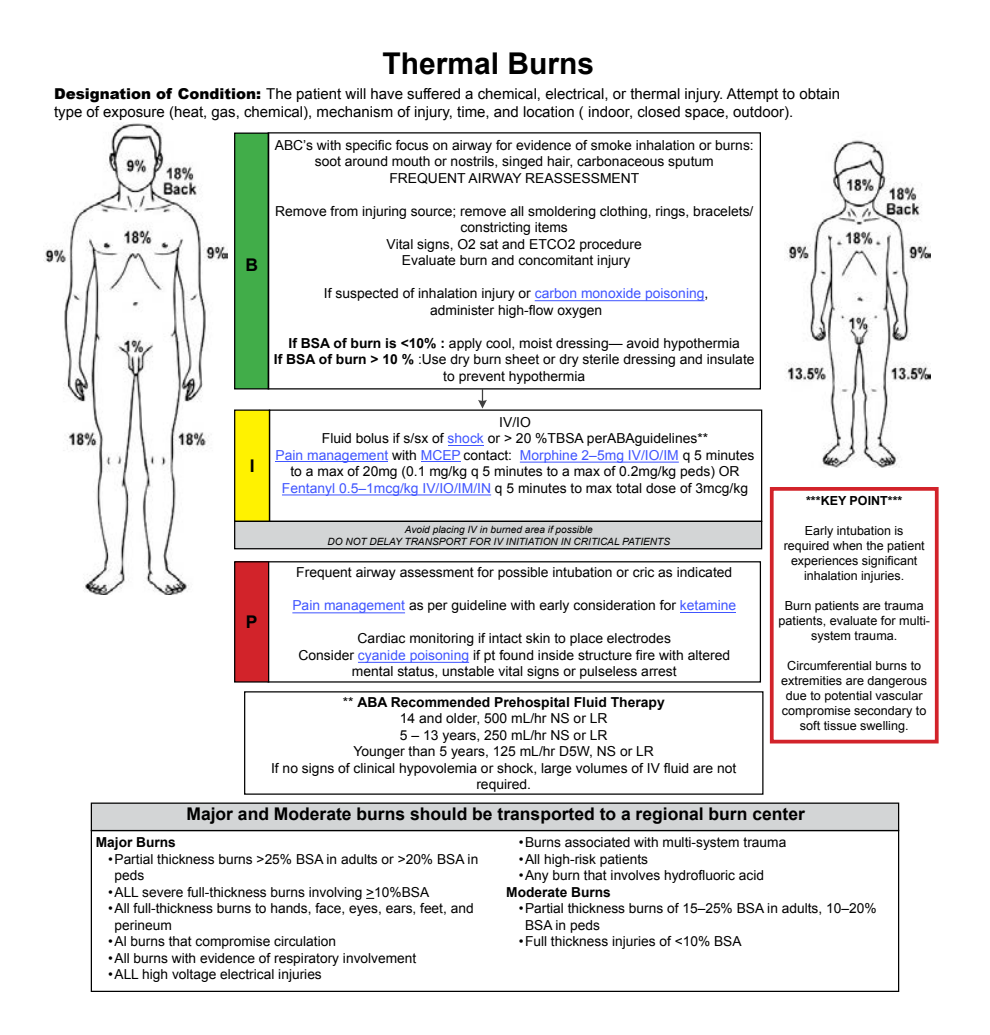
<style>
.page{position:relative;width:990px;height:1035px;background:#fff}
.page>*{position:absolute;margin:0;border:0;box-sizing:border-box;transform-origin:0 0}
.t1{font:700 30px "Arial";color:#000}
.t2{font:700 17.5px "Arial";color:#000}
.t3{font:15px/18px "Arial";color:#000}
.t4{font:13.75px/16.5px "Arial";color:#000;text-align:center}
.t5{font:700 13.75px "Arial";color:#000}
.t6{font:12.5px/15px "Arial";color:#000;text-align:center}
.t7{font:700 12.5px "Arial";color:#000}
.t8{font:italic 10px/12px "Arial";color:#000;text-align:center}
.s1{font-weight:900}
.s2{color:#4055ff}
.s3{font-weight:700}
</style>
<div class="page">
<div style="left:235px;top:133px;width:34px;height:256px;background:#41ad49"></div>
<div style="left:234px;top:133px;width:35px;height:256px;border:1px solid #000"></div>
<hr style="left:535px;top:300px;width:170px;height:1px;background:#4055ff">
<div style="left:268px;top:132px;width:493px;height:257px;border:1px solid #000"></div>
<svg style="left:478px;top:389px;width:9px;height:20px"></svg>
<div style="left:235px;top:410px;width:35px;height:111px;background:#fff200"></div>
<div style="left:234px;top:410px;width:36px;height:112px;border:1px solid #000"></div>
<hr style="left:282px;top:494px;width:209px;height:1px;background:#4055ff">
<hr style="left:520px;top:462px;width:159px;height:1px;background:#4055ff">
<hr style="left:421px;top:462px;width:40px;height:1px;background:#4055ff">
<hr style="left:448px;top:445px;width:36px;height:1px;background:#4055ff">
<hr style="left:276px;top:462px;width:112px;height:1px;background:#4055ff">
<div style="left:235px;top:521px;width:527px;height:28px;background:#d3d5d6"></div>
<div style="left:234px;top:521px;width:528px;height:28px;border:1px solid #000"></div>
<div style="left:91px;top:830px;width:808px;height:162px;border:1px solid #000"></div>
<div style="left:91px;top:803px;width:808px;height:28px;background:#d3d5d6"></div>
<div style="left:91px;top:803px;width:808px;height:28px;border:1px solid #000"></div>
<img style="left:44px;top:123px;width:184px;height:472px">
<img style="left:786px;top:140px;width:145px;height:328px">
<hr style="left:358px;top:662px;width:111px;height:1px;background:#4055ff">
<hr style="left:680px;top:612px;width:56px;height:1px;background:#4055ff">
<hr style="left:292px;top:612px;width:113px;height:1px;background:#4055ff">
<div style="left:268px;top:561px;width:493px;height:122px;border:1px solid #000"></div>
<div style="left:235px;top:562px;width:34px;height:120px;background:#d2232a"></div>
<div style="left:234px;top:561px;width:35px;height:122px;border:1px solid #000"></div>
<div style="left:770px;top:487px;width:169px;height:256px;border:4px solid #d2232a"></div>
<h1 class="t1" style="left:382px;top:43px;width:213px">Thermal Burns</h1>
<p class="t3" style="left:54px;top:85px;width:788px"><span class="s1">Designation of Condition:</span> The patient will have suffered a chemical, electrical, or thermal injury. Attempt to obtain type of exposure (heat, gas, chemical), mechanism of injury, time, and location ( indoor, closed space, outdoor).</p>
<p class="t2" style="left:245px;top:253px;width:14px">B</p>
<p class="t2" style="left:250px;top:454px;width:6px">I</p>
<p class="t2" style="left:246px;top:610px;width:13px">P</p>
<p class="t4" style="left:275px;top:137px;width:481px">ABC’s with specific focus on airway for evidence of smoke inhalation or burns: soot around mouth or nostrils, singed hair, carbonaceous sputum<br>FREQUENT AIRWAY REASSESSMENT</p>
<p class="t4" style="left:275px;top:203px;width:480px">Remove from injuring source; remove all smoldering clothing, rings, bracelets/ constricting items<br>Vital signs, O2 sat and ETCO2 procedure<br>Evaluate burn and concomitant injury</p>
<p class="t4" style="left:324px;top:285px;width:386px">If suspected of inhalation injury or <span class="s2">carbon monoxide poisoning</span>, administer high-flow oxygen</p>
<p class="t4" style="left:274px;top:335px;width:482px"><span class="s3">If BSA of burn is &lt;10% :</span> apply cool, moist dressing— avoid hypothermia<br><span class="s3">If BSA of burn &gt; 10 %</span> :Use dry burn sheet or dry sterile dressing and insulate to prevent hypothermia</p>
<p class="t4" style="left:276px;top:414px;width:480px">IV/IO<br>Fluid bolus if s/sx of <span class="s2">shock</span> or &gt; 20 %TBSA per ABA guidelines**<br><span class="s2">Pain management</span> with <span class="s2">MCEP</span> contact: <span class="s2">Morphine 2–5mg IV/IO/IM</span> q 5 minutes to a max of 20mg (0.1 mg/kg q 5 minutes to a max of 0.2mg/kg peds) OR <span class="s2">Fentanyl 0.5–1mcg/kg IV/IO/IM/IN</span> q 5 minutes to max total dose of 3mcg/kg</p>
<p class="t8" style="left:327px;top:524px;width:344px">Avoid placing IV in burned area if possible<br>DO NOT DELAY TRANSPORT FOR IV INITIATION IN CRITICAL PATIENTS</p>
<p class="t4" style="left:296px;top:564px;width:438px">Frequent airway assessment for possible intubation or cric as indicated</p>
<p class="t4" style="left:292px;top:597px;width:445px"><span class="s2">Pain management</span> as per guideline with early consideration for <span class="s2">ketamine</span></p>
<p class="t4" style="left:299px;top:630px;width:433px">Cardiac monitoring if intact skin to place electrodes<br>Consider <span class="s2">cyanide poisoning</span> if pt found inside structure fire with altered mental status, unstable vital signs or pulseless arrest</p>
<p class="t4" style="left:271px;top:694px;width:467px">** <span class="s3">ABA Recommended Prehospital Fluid Therapy<br></span>14 and older, 500 mL/hr NS or LR<br>5 – 13 years, 250 mL/hr NS or LR<br>Younger than 5 years, 125 mL/hr D5W, NS or LR<br>If no signs of clinical hypovolemia or shock, large volumes of IV fluid are not required.</p>
<p class="t7" style="left:806px;top:492px;width:98px">***KEY POINT***</p>
<p class="t6" style="left:784px;top:523px;width:143px">Early intubation is required when the patient experiences significant inhalation injuries.</p>
<p class="t6" style="left:778px;top:598px;width:153px">Burn patients are trauma patients, evaluate for multi&shy;system trauma.</p>
<p class="t6" style="left:781px;top:658px;width:147px">Circumferential burns to extremities are dangerous due to potential vascular compromise secondary to soft tissue swelling.</p>
<p class="t2" style="left:186px;top:802px;width:620px">Major and Moderate burns should be transported to a regional burn center</p>
<p class="t5" style="left:96px;top:833px;width:82px">Major Burns</p>
<p class="t4" style="left:115px;top:851px;width:365px;text-align:left;text-indent:-6px">•Partial thickness burns &gt;25% BSA in adults or &gt;20% BSA in peds</p>
<p class="t4" style="left:108px;top:884px;width:323px">•ALL severe full-thickness burns involving &gt;10%BSA</p>
<p class="t4" style="left:115px;top:900px;width:361px;text-align:left;text-indent:-6px">•All full-thickness burns to hands, face, eyes, ears, feet, and perineum</p>
<p class="t4" style="left:108px;top:933px;width:229px">•Al burns that compromise circulation</p>
<p class="t4" style="left:108px;top:950px;width:310px">•All burns with evidence of respiratory involvement</p>
<p class="t4" style="left:108px;top:966px;width:215px">•ALL high voltage electrical injuries</p>
<p class="t4" style="left:519px;top:834px;width:269px">•Burns associated with multi-system trauma</p>
<p class="t4" style="left:519px;top:851px;width:131px">•All high-risk patients</p>
<p class="t4" style="left:519px;top:867px;width:247px">•Any burn that involves hydrofluoric acid</p>
<p class="t5" style="left:506px;top:883px;width:106px">Moderate Burns</p>
<p class="t4" style="left:525px;top:900px;width:353px;text-align:left;text-indent:-6px">•Partial thickness burns of 15–25% BSA in adults, 10–20%<br>BSA in peds</p>
<p class="t4" style="left:519px;top:933px;width:224px">•Full thickness injuries of &lt;10% BSA</p>
</div>
